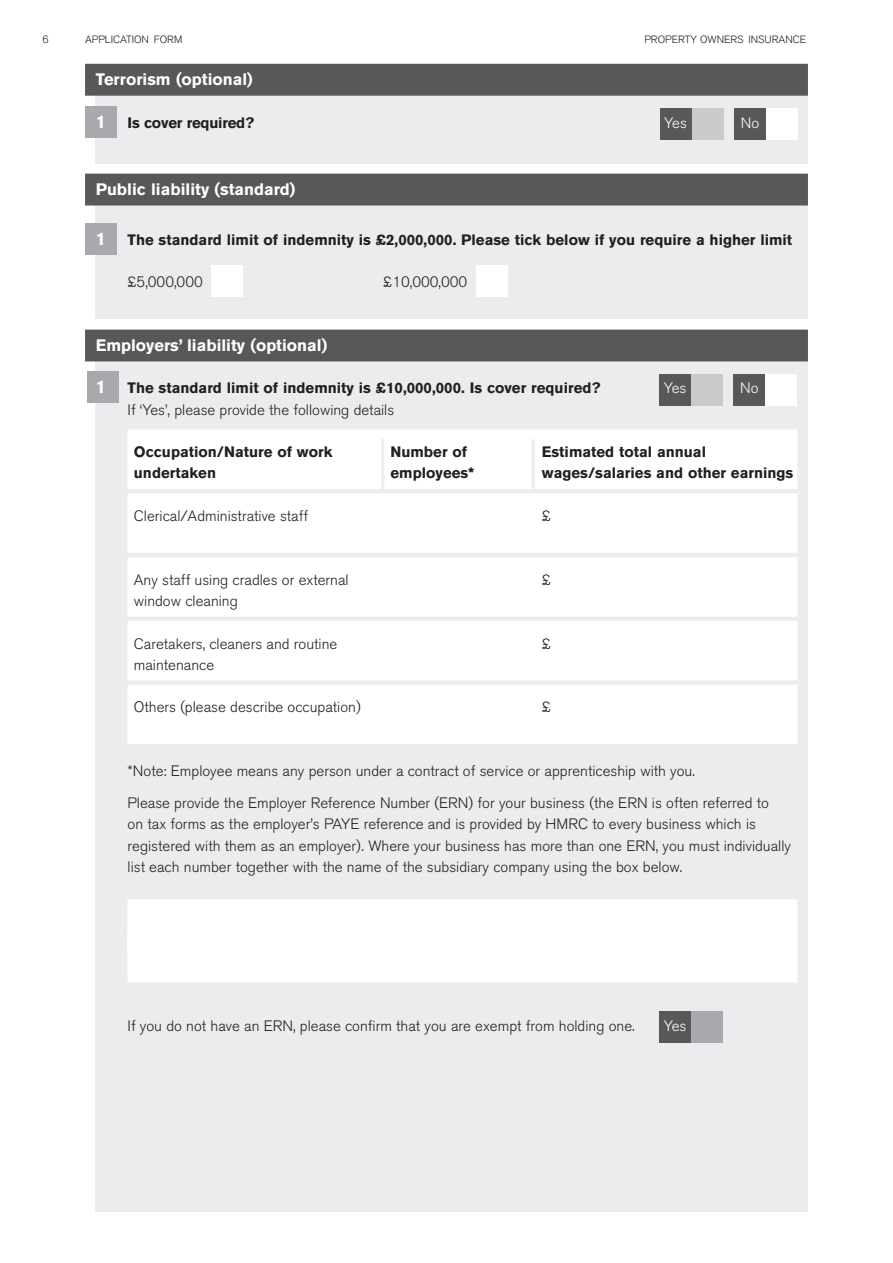
<style>
.page{position:relative;width:893px;height:1263px;background:#fff}
.page>*{position:absolute;margin:0;border:0;box-sizing:border-box;transform-origin:0 0}
.t1{font:700 18px "Akzidenz Grotesk BQ";color:#fff}
.t2{font:700 16.5px "Akzidenz Grotesk BQ";color:#fff}
.t3{font:300 15px/21.3px "Akzidenz Grotesk BQ";color:#231f20}
.t4{font:700 15px "Akzidenz Grotesk BQ";color:#231f20}
.t5{font:300 15px "Akzidenz Grotesk BQ";color:#fff}
.t6{font:300 10.5px "Akzidenz Grotesk BQ";color:#231f20}
.s1{font-size:18px;color:#fff}
</style>
<div class="page">
<div style="left:96px;top:360px;width:712px;height:851px;background:#ececee"></div>
<div style="left:691px;top:1010px;width:32px;height:32px;background:#a8a9ad"></div>
<div style="left:691px;top:374px;width:32px;height:32px;background:#c9cacc"></div>
<div style="left:128px;top:429px;width:669px;height:60px;background:#fff"></div>
<hr style="left:381px;top:439px;width:3px;height:331px;background:#ececee">
<hr style="left:532px;top:439px;width:3px;height:344px;background:#ececee">
<div style="left:128px;top:493px;width:669px;height:60px;background:#fff"></div>
<div style="left:128px;top:557px;width:669px;height:60px;background:#fff"></div>
<div style="left:128px;top:621px;width:669px;height:59px;background:#fff"></div>
<div style="left:128px;top:685px;width:669px;height:59px;background:#fff"></div>
<div style="left:765px;top:374px;width:32px;height:32px;background:#fff"></div>
<div style="left:128px;top:899px;width:669px;height:51px;background:#fff"></div>
<div style="left:128px;top:931px;width:669px;height:51px;background:#fff"></div>
<div style="left:96px;top:90px;width:712px;height:73px;background:#ececee"></div>
<div style="left:85px;top:106px;width:32px;height:32px;background:#a8a9ad"></div>
<div style="left:85px;top:64px;width:723px;height:32px;background:#57585a"></div>
<div style="left:692px;top:108px;width:31px;height:32px;background:#c9cacc"></div>
<div style="left:660px;top:108px;width:32px;height:32px;background:#57585a"></div>
<div style="left:766px;top:108px;width:32px;height:32px;background:#fff"></div>
<div style="left:734px;top:108px;width:32px;height:32px;background:#57585a"></div>
<div style="left:96px;top:199px;width:712px;height:120px;background:#ececee"></div>
<div style="left:85px;top:224px;width:32px;height:31px;background:#a8a9ad"></div>
<div style="left:85px;top:174px;width:723px;height:31px;background:#57585a"></div>
<div style="left:211px;top:265px;width:32px;height:32px;background:#fff"></div>
<div style="left:476px;top:265px;width:31px;height:32px;background:#fff"></div>
<div style="left:85px;top:330px;width:723px;height:31px;background:#57585a"></div>
<div style="left:87px;top:371px;width:32px;height:32px;background:#a8a9ad"></div>
<div style="left:659px;top:374px;width:32px;height:32px;background:#57585a"></div>
<div style="left:733px;top:374px;width:32px;height:32px;background:#57585a"></div>
<div style="left:659px;top:1010px;width:32px;height:32px;background:#57585a"></div>
<p class="t6" style="left:43px;top:35px;width:8px">6</p>
<p class="t6" style="left:85px;top:35px;width:99px">APPLICATION FORM</p>
<p class="t6" style="left:644px;top:35px;width:163px">PROPERTY OWNERS INSURANCE</p>
<p class="t2" style="left:96px;top:73px;width:159px">Terrorism (optional)</p>
<p class="t4" style="left:96px;top:117px;width:160px"><span class="s1">1</span> Is cover required?</p>
<p class="t5" style="left:664px;top:117px;width:24px">Yes</p>
<p class="t5" style="left:741px;top:117px;width:20px">No</p>
<p class="t2" style="left:96px;top:183px;width:201px">Public liability (standard)</p>
<p class="t4" style="left:96px;top:234px;width:698px"><span class="s1">1</span> The standard limit of indemnity is £2,000,000. Please tick below if you require a higher limit</p>
<p class="t3" style="left:128px;top:273px;width:77px">£5,000,000</p>
<p class="t3" style="left:383px;top:273px;width:86px">£10,000,000</p>
<p class="t2" style="left:96px;top:339px;width:233px">Employers’ liability (optional)</p>
<p class="t1" style="left:96px;top:381px;width:12px">1</p>
<p class="t4" style="left:128px;top:383px;width:474px">The standard limit of indemnity is £10,000,000. Is cover required?</p>
<p class="t3" style="left:128px;top:400px;width:268px">If ‘Yes’, please provide the following details</p>
<p class="t5" style="left:664px;top:383px;width:24px">Yes</p>
<p class="t5" style="left:740px;top:383px;width:20px">No</p>
<p class="t4" style="left:134px;top:447px;width:200px">Occupation/Nature of work</p>
<p class="t4" style="left:390px;top:447px;width:78px">Number of</p>
<p class="t4" style="left:542px;top:447px;width:166px">Estimated total annual</p>
<p class="t4" style="left:134px;top:468px;width:84px">undertaken</p>
<p class="t4" style="left:390px;top:468px;width:85px">employees*</p>
<p class="t4" style="left:542px;top:468px;width:253px">wages/salaries and other earnings</p>
<p class="t3" style="left:134px;top:507px;width:176px">Clerical/Administrative staff</p>
<p class="t3" style="left:542px;top:507px;width:11px">£</p>
<p class="t3" style="left:134px;top:571px;width:216px">Any staff using cradles or external</p>
<p class="t3" style="left:542px;top:571px;width:11px">£</p>
<p class="t3" style="left:134px;top:592px;width:105px">window cleaning</p>
<p class="t3" style="left:134px;top:634px;width:205px">Caretakers, cleaners and routine</p>
<p class="t3" style="left:542px;top:634px;width:11px">£</p>
<p class="t3" style="left:134px;top:656px;width:82px">maintenance</p>
<p class="t3" style="left:134px;top:698px;width:228px">Others (please describe occupation)</p>
<p class="t3" style="left:542px;top:698px;width:11px">£</p>
<p class="t3" style="left:128px;top:762px;width:569px">*Note: Employee means any person under a contract of service or apprenticeship with you.</p>
<p class="t3" style="left:128px;top:794px;width:665px">Please provide the Employer Reference Number (ERN) for your business (the ERN is often referred to<br>on tax forms as the employer’s PAYE reference and is provided by HMRC to every business which is registered with them as an employer). Where your business has more than one ERN, you must individually list each number together with the name of the subsidiary company using the box below.</p>
<p class="t3" style="left:128px;top:1017px;width:509px">If you do not have an ERN, please confirm that you are exempt from holding one.</p>
<p class="t5" style="left:664px;top:1021px;width:24px">Yes</p>
</div>
